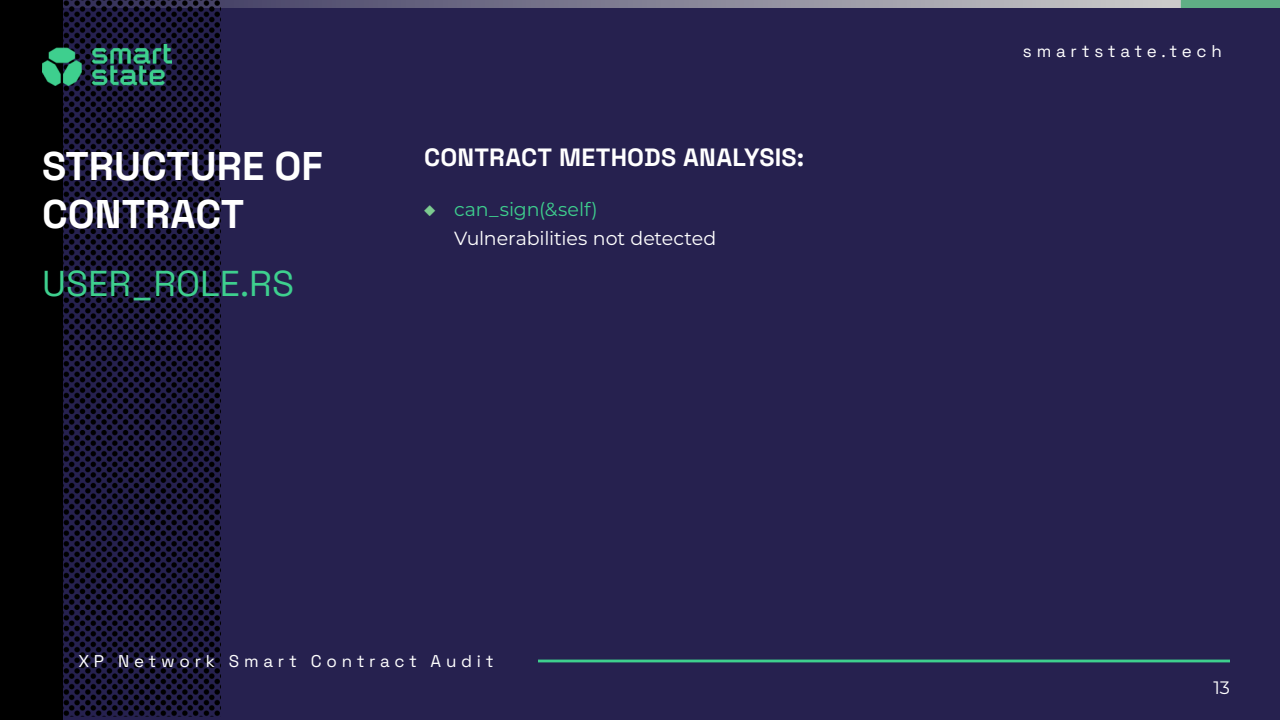
<style>
.page{position:relative;width:1280px;height:720px;background:#26214f}
.page>*{position:absolute;margin:0;border:0;box-sizing:border-box;transform-origin:0 0}
.t1{font:300 40px/48px "Space Grotesk";color:#fff}
.t2{font:300 36px "Space Grotesk";color:#3ecf8e}
.t3{font:300 25px "Space Grotesk";letter-spacing:.01em;color:#fff}
.t4{font:19px/29px "Montserrat";letter-spacing:-.005em;color:#fff}
.t5{font:18px "Montserrat";color:#fff}
.t6{font:300 17px "Space Grotesk";letter-spacing:.28em;color:#fff}
.s1{font-size:20px;color:#7ccb90}
.s2{color:#3ecf8e}
</style>
<div class="page">
<svg style="left:220px;top:0;width:961px;height:8px;background:#8a889a"></svg>
<div style="left:1181px;top:0;width:99px;height:8px;background:#5fae85"></div>
<hr style="left:538px;top:660px;width:692px;height:2px;background:#3ecf8e">
<img style="left:0;top:0;width:220px;height:720px">
<img style="left:42px;top:44px;width:129px;height:41px">
<h1 class="t1" style="left:42px;top:140px;width:282px">STRUCTURE OF<br>CONTRACT</h1>
<h2 class="t2" style="left:42px;top:257px;width:253px">USER_ROLE.RS</h2>
<h3 class="t3" style="left:424px;top:138px;width:382px">CONTRACT METHODS ANALYSIS:</h3>
<p class="t4" style="left:454px;top:194px;width:264px;text-indent:-30px"><span class="s1">◆</span> <span class="s2">can_sign(&amp;self)<br></span>Vulnerabilities not detected</p>
<p class="t6" style="left:78px;top:649px;width:417px">XP Network Smart Contract Audit</p>
<p class="t6" style="left:1023px;top:39px;width:201px">smartstate.tech</p>
<p class="t5" style="left:1213px;top:675px;width:18px">13</p>
</div>
